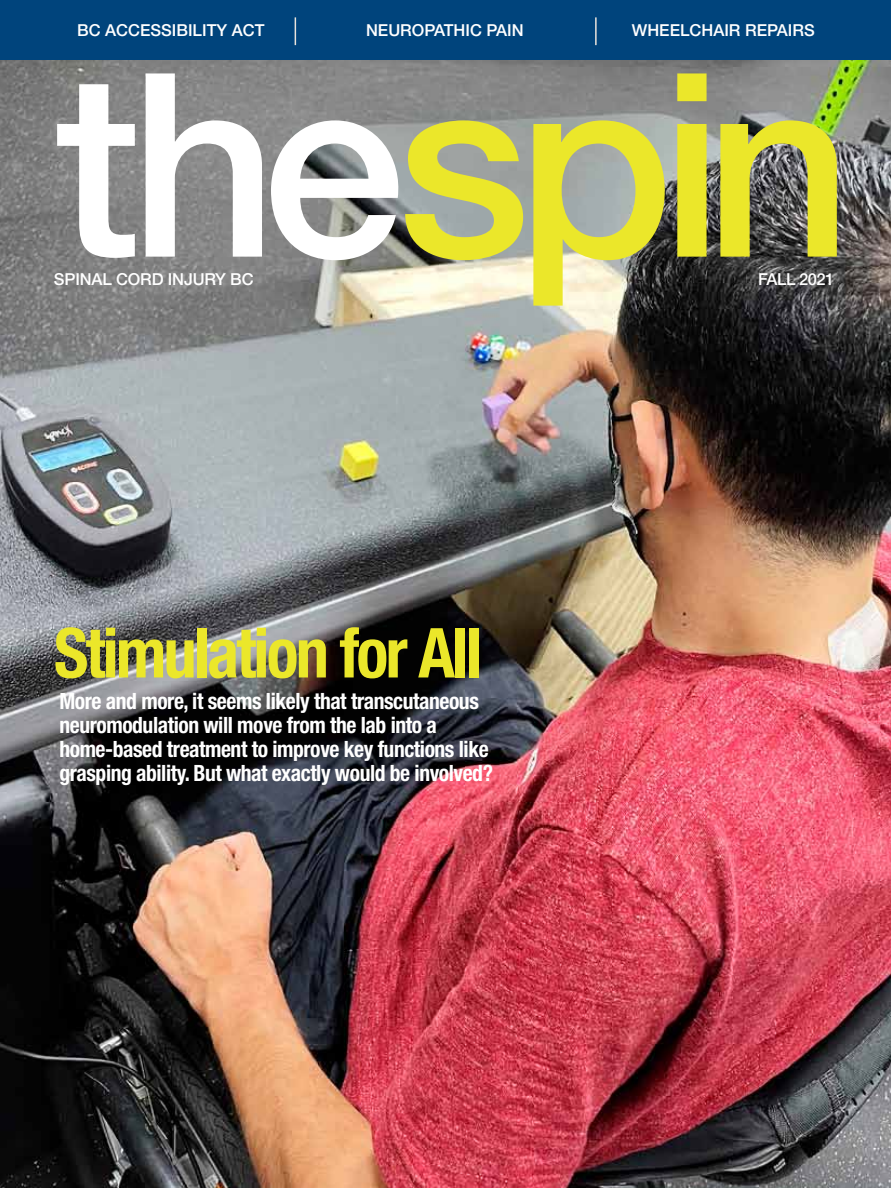
<style>
.page{position:relative;width:891px;height:1188px;background:#fff}
.page>*{position:absolute;margin:0;border:0;box-sizing:border-box;transform-origin:0 0}
.t1{font:500 256.5px "Helvetica Neue LT Std";letter-spacing:-.05em;color:#ebe72a}
.t2{font:700 condensed 69px "Helvetica Neue LT Std";letter-spacing:-.04em;color:#ebe72a;scale:.96 1}
.t3{font:700 condensed 22.5px/24px "Helvetica Neue LT Std";letter-spacing:-.02em;color:#fff;scale:.96 1}
.t4{font:500 16.5px "Helvetica Neue LT Std";color:#fff}
.t5{font:500 16.5px "Helvetica Neue LT Std";letter-spacing:-.03em;color:#fff}
.s1{color:#fff}
</style>
<div class="page">
<img style="left:0;top:59px;width:891px;height:1129px">
<div style="left:0;top:0;width:891px;height:59px;background:#00447c"></div>
<hr style="left:595px;top:17px;width:2px;height:28px;background:#e9e3dc">
<svg style="left:295px;top:17px;width:1px;height:28px"></svg>
<p class="t4" style="left:77px;top:20px;width:189px">BC ACCESSIBILITY ACT</p>
<p class="t4" style="left:366px;top:20px;width:159px">NEUROPATHIC PAIN</p>
<p class="t4" style="left:632px;top:20px;width:185px">WHEELCHAIR REPAIRS</p>
<h1 class="t1" style="left:55px;top:12px;width:799px"><span class="s1">the</span>spin</h1>
<p class="t4" style="left:54px;top:269px;width:201px">SPINAL CORD INJURY BC</p>
<p class="t5" style="left:758px;top:269px;width:78px">FALL 2021</p>
<h2 class="t2" style="left:54px;top:611px;width:447px">Stimulation for All</h2>
<p class="t3" style="left:59px;top:689px;width:453px">More and more, it seems likely that transcutaneous neuromodulation will move from the lab into a home-based treatment to improve key functions like grasping ability. But what exactly would be involved?</p>
</div>
